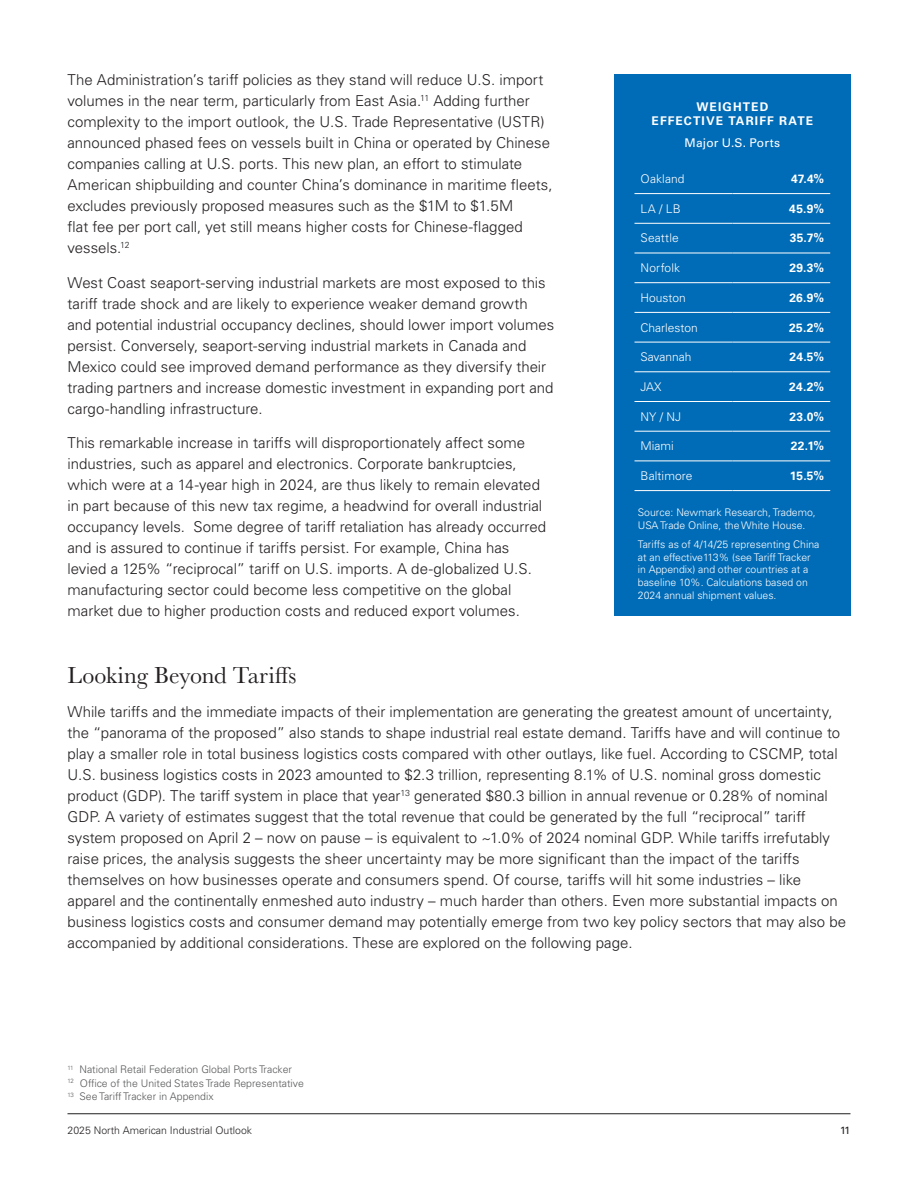
<style>
.page{position:relative;width:918px;height:1188px;background:#fff}
.page>*{position:absolute;margin:0;border:0;box-sizing:border-box;transform-origin:0 0}
.t1{font:24px "Baskerville";color:#231f20}
.t2{font:300 15px/21px "Univers LT Pro 45";color:#231f20}
.t3{font:700 12px/14.4px "Univers LT Pro 65";letter-spacing:.09em;color:#fff;text-align:center}
.t4{font:300 12px "Univers LT Pro 45";color:#fff}
.t5{font:12px "Univers LT Pro 55 Roman";letter-spacing:.01em;color:#fff}
.t6{font:300 10.5px/12.6px "Univers LT Pro 45";color:#fff}
.t7{font:300 10.5px "Univers LT Pro 45";color:#57585a}
.t8{font:300 10.5px "Univers LT Pro 45";color:#231f20}
.t9{font:10.5px "Univers LT Pro 55 Roman";color:#231f20}
</style>
<div class="page">
<hr style="left:68px;top:1113px;width:782px;height:1px;background:#231f20">
<div style="left:614px;top:74px;width:236px;height:542px;background:#006bb6"></div>
<hr style="left:634px;top:193px;width:98px;height:1px;background:#fff">
<hr style="left:732px;top:193px;width:98px;height:1px;background:#fff">
<hr style="left:634px;top:223px;width:98px;height:1px;background:#fff">
<hr style="left:732px;top:223px;width:98px;height:1px;background:#fff">
<hr style="left:634px;top:253px;width:98px;height:1px;background:#fff">
<hr style="left:732px;top:253px;width:98px;height:1px;background:#fff">
<hr style="left:634px;top:282px;width:98px;height:1px;background:#fff">
<hr style="left:732px;top:282px;width:98px;height:1px;background:#fff">
<hr style="left:634px;top:312px;width:98px;height:1px;background:#fff">
<hr style="left:732px;top:312px;width:98px;height:1px;background:#fff">
<hr style="left:634px;top:342px;width:98px;height:1px;background:#fff">
<hr style="left:732px;top:342px;width:98px;height:1px;background:#fff">
<hr style="left:634px;top:371px;width:98px;height:1px;background:#fff">
<hr style="left:732px;top:371px;width:98px;height:1px;background:#fff">
<hr style="left:634px;top:401px;width:98px;height:1px;background:#fff">
<hr style="left:732px;top:401px;width:98px;height:1px;background:#fff">
<hr style="left:634px;top:431px;width:98px;height:1px;background:#fff">
<hr style="left:732px;top:431px;width:98px;height:1px;background:#fff">
<hr style="left:634px;top:461px;width:98px;height:1px;background:#fff">
<hr style="left:732px;top:461px;width:98px;height:1px;background:#fff">
<hr style="left:634px;top:490px;width:98px;height:1px;background:#fff">
<hr style="left:732px;top:490px;width:98px;height:1px;background:#fff">
<p class="t2" style="left:68px;top:69px;width:487px">The Administration’s tariff policies as they stand will reduce U.S. import volumes in the near term, particularly from East Asia.<sup>11</sup> Adding further complexity to the import outlook, the U.S. Trade Representative (USTR) announced phased fees on vessels built in China or operated by Chinese companies calling at U.S. ports. This new plan, an effort to stimulate American shipbuilding and counter China’s dominance in maritime fleets, excludes previously proposed measures such as the $1M to $1.5M<br>flat fee per port call, yet still means higher costs for Chinese-flagged vessels.<sup>12</sup></p>
<p class="t2" style="left:68px;top:271px;width:488px">West Coast seaport-serving industrial markets are most exposed to this tariff trade shock and are likely to experience weaker demand growth and potential industrial occupancy declines, should lower import volumes persist. Conversely, seaport-serving industrial markets in Canada and Mexico could see improved demand performance as they diversify their trading partners and increase domestic investment in expanding port and cargo-handling infrastructure.</p>
<p class="t2" style="left:68px;top:432px;width:480px">This remarkable increase in tariffs will disproportionately affect some industries, such as apparel and electronics. Corporate bankruptcies, which were at a 14-year high in 2024, are thus likely to remain elevated in part because of this new tax regime, a headwind for overall industrial occupancy levels. Some degree of tariff retaliation has already occurred and is assured to continue if tariffs persist. For example, China has levied a 125% “reciprocal” tariff on U.S. imports. A de-globalized U.S. manufacturing sector could become less competitive on the global market due to higher production costs and reduced export volumes.</p>
<p class="t3" style="left:652px;top:99px;width:163px">WEIGHTED<br>EFFECTIVE TARIFF RATE</p>
<p class="t5" style="left:685px;top:134px;width:97px">Major U.S. Ports</p>
<p class="t4" style="left:640px;top:171px;width:46px">Oakland</p>
<p class="t3" style="left:791px;top:171px;width:35px">47.4%</p>
<p class="t4" style="left:640px;top:201px;width:42px">LA / LB</p>
<p class="t3" style="left:789px;top:201px;width:36px">45.9%</p>
<p class="t4" style="left:640px;top:230px;width:40px">Seattle</p>
<p class="t3" style="left:790px;top:230px;width:36px">35.7%</p>
<p class="t4" style="left:640px;top:260px;width:41px">Norfolk</p>
<p class="t3" style="left:789px;top:260px;width:36px">29.3%</p>
<p class="t4" style="left:640px;top:290px;width:47px">Houston</p>
<p class="t3" style="left:789px;top:290px;width:36px">26.9%</p>
<p class="t4" style="left:640px;top:319px;width:59px">Charleston</p>
<p class="t3" style="left:789px;top:320px;width:37px">25.2%</p>
<p class="t4" style="left:640px;top:349px;width:52px">Savannah</p>
<p class="t3" style="left:790px;top:349px;width:36px">24.5%</p>
<p class="t4" style="left:640px;top:379px;width:22px">JAX</p>
<p class="t3" style="left:789px;top:379px;width:37px">24.2%</p>
<p class="t4" style="left:641px;top:409px;width:42px">NY / NJ</p>
<p class="t3" style="left:790px;top:409px;width:36px">23.0%</p>
<p class="t4" style="left:641px;top:438px;width:35px">Miami</p>
<p class="t3" style="left:791px;top:438px;width:35px">22.1%</p>
<p class="t4" style="left:641px;top:468px;width:54px">Baltimore</p>
<p class="t3" style="left:790px;top:468px;width:36px">15.5%</p>
<p class="t6" style="left:638px;top:506px;width:179px">Source: Newmark Research, Trademo,<br>USA Trade Online, the White House.</p>
<p class="t6" style="left:638px;top:538px;width:183px">Tariffs as of 4/14/25 representing China at an effective113% (see Tariff Tracker in Appendix) and other countries at a baseline 10%. Calculations based on 2024 annual shipment values.</p>
<p class="t1" style="left:68px;top:660px;width:230px">Looking Beyond Tariffs</p>
<p class="t2" style="left:68px;top:701px;width:780px">While tariffs and the immediate impacts of their implementation are generating the greatest amount of uncertainty, the “panorama of the proposed” also stands to shape industrial real estate demand. Tariffs have and will continue to play a smaller role in total business logistics costs compared with other outlays, like fuel. According to CSCMP, total U.S. business logistics costs in 2023 amounted to $2.3 trillion, representing 8.1% of U.S. nominal gross domestic product (GDP). The tariff system in place that year<sup>13</sup> generated $80.3 billion in annual revenue or 0.28% of nominal GDP. A variety of estimates suggest that the total revenue that could be generated by the full “reciprocal” tariff system proposed on April 2 – now on pause – is equivalent to ~1.0% of 2024 nominal GDP. While tariffs irrefutably raise prices, the analysis suggests the sheer uncertainty may be more significant than the impact of the tariffs themselves on how businesses operate and consumers spend. Of course, tariffs will hit some industries – like apparel and the continentally enmeshed auto industry – much harder than others. Even more substantial impacts on business logistics costs and consumer demand may potentially emerge from two key policy sectors that may also be accompanied by additional considerations. These are explored on the following page.</p>
<p class="t7" style="left:68px;top:1063px;width:226px"><sup>11</sup> National Retail Federation Global Ports Tracker</p>
<p class="t7" style="left:68px;top:1076px;width:238px"><sup>12</sup> Office of the United States Trade Representative</p>
<p class="t7" style="left:68px;top:1090px;width:148px"><sup>13</sup> See Tariff Tracker in Appendix</p>
<p class="t8" style="left:68px;top:1123px;width:186px">2025 North American Industrial Outlook</p>
<p class="t9" style="left:840px;top:1123px;width:12px">11</p>
</div>
